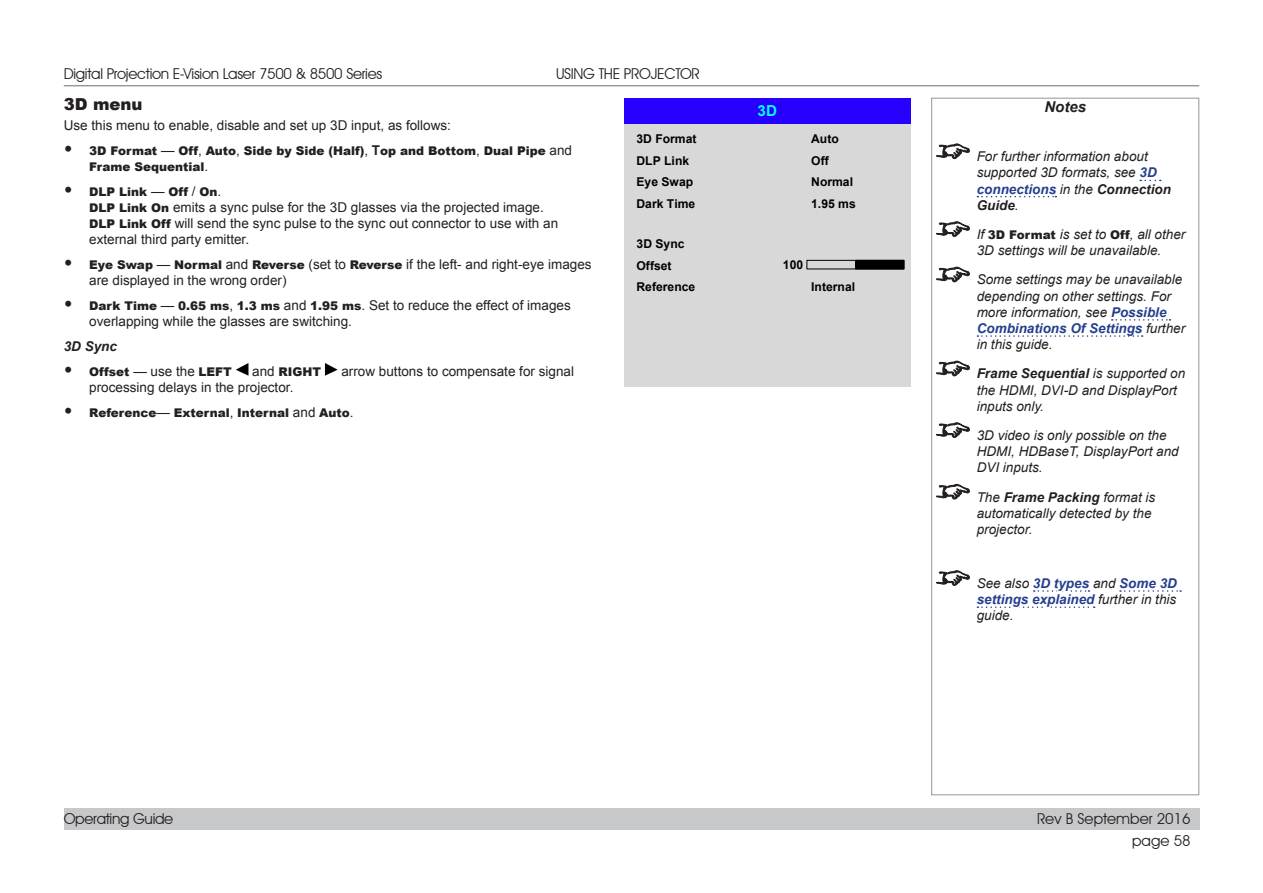
<style>
.page{position:relative;width:1263px;height:893px;background:#fff}
.page>*{position:absolute;margin:0;border:0;box-sizing:border-box;transform-origin:0 0}
.Heading_2{font:900 16.5px "Arial";color:#231f20}
.t1{font:700 15.15px "Arial";color:#0ff}
.t2{font:15px "Avant Garde IT Cby BT";letter-spacing:-.02em;color:#231f20}
.t3{font:15px "Avant Garde IT Cby BT";color:#231f20}
.t4{font:italic 700 15px "Arial";color:#231f20}
.Body{font:13.5px/16.2px "Arial";color:#231f20}
.t5{font:italic 13.5px/16.2px "Arial";color:#231f20}
.t6{font:italic 700 13.5px/16.2px "Arial";color:#253f8e;text-align:justify}
.Body-2{font:italic 700 13.5px "Arial";color:#231f20}
.t7{font:700 12.15px/21.5px "Arial";color:#000}
.t8{font:900 12px/16.2px "Arial";color:#231f20}
.s1{font-size:18px}
.s2{font-weight:400;font-size:13.5px}
.s3{font-weight:700;font-size:13.5px}
.s4{font-weight:900;font-size:12px}
.s5{font-weight:900;font-size:18px}
.s6{font-weight:700;color:#253f8e}
.s7{font-weight:700}
.s8{font-weight:900;font-style:normal;font-size:12px}
.s9{font-weight:400;color:#231f20}
</style>
<div class="page">
<div style="left:64px;top:808px;width:1135px;height:21px;background:#c7c8ca"></div>
<hr style="left:64px;top:85px;width:1135px;height:1px;background:#6c6d70">
<svg style="left:236px;top:363px;width:12px;height:13px"></svg>
<svg style="left:325px;top:363px;width:13px;height:13px"></svg>
<svg style="left:977px;top:196px;width:79px;height:1px"></svg>
<svg style="left:1112px;top:319px;width:58px;height:2px"></svg>
<svg style="left:936px;top:144px;width:34px;height:15px"></svg>
<svg style="left:936px;top:221px;width:34px;height:16px"></svg>
<svg style="left:936px;top:267px;width:34px;height:15px"></svg>
<svg style="left:936px;top:335px;width:208px;height:103px"></svg>
<svg style="left:936px;top:483px;width:34px;height:17px"></svg>
<svg style="left:936px;top:570px;width:245px;height:38px"></svg>
<div style="left:931px;top:98px;width:268px;height:697px;border:1px solid #939598"></div>
<div style="left:624px;top:98px;width:286px;height:289px;background:#d8d8d8"></div>
<div style="left:624px;top:98px;width:286px;height:26px;background:#2600ff"></div>
<div style="left:856px;top:260px;width:48px;height:9px;background:#000"></div>
<div style="left:855px;top:260px;width:49px;height:9px;border:1px solid #000"></div>
<div style="left:806px;top:260px;width:98px;height:9px;border:1px solid #000"></div>
<p class="t2" style="left:64px;top:65px;width:320px">Digital Projection E-Vision Laser 7500 &amp; 8500 Series</p>
<p class="t2" style="left:556px;top:65px;width:145px">USING THE PROJECTOR</p>
<p class="Heading_2" style="left:64px;top:92px;width:80px">3D menu</p>
<p class="Body" style="left:64px;top:118px;width:389px">Use this menu to enable, disable and set up 3D input, as follows:</p>
<p class="t8" style="left:89px;top:142px;width:484px;text-indent:-26px"><span class="s1">•</span> 3D Format <span class="s2">—</span> Off<span class="s2">,</span> Auto<span class="s2">,</span> Side by Side (Half)<span class="s2">,</span> <span class="s3">T</span>op and Bottom<span class="s2">,</span> Dual Pipe <span class="s2">and<br></span>Frame Sequential<span class="s2">.</span></p>
<p class="t8" style="left:64px;top:183px;width:159px"><span class="s1">•</span> DLP Link <span class="s2">—</span> Off <span class="s2">/</span> On<span class="s2">.</span></p>
<p class="Body" style="left:89px;top:199px;width:470px"><span class="s4">DLP Link On</span> emits a sync pulse for the 3D glasses via the projected image.<br><span class="s4">DLP Link Off</span> will send the sync pulse to the sync out connector to use with an external third party emitter.</p>
<p class="Body" style="left:89px;top:256px;width:504px;text-indent:-26px"><span class="s5">•</span> <span class="s4">Eye Swap</span> — <span class="s4">Normal</span> and <span class="s4">Reverse</span> (set to <span class="s4">Reverse</span> if the left- and right-eye images are displayed in the wrong order)</p>
<p class="Body" style="left:89px;top:297px;width:483px;text-indent:-26px"><span class="s5">•</span> <span class="s4">Dark Time</span> — <span class="s4">0.65 ms</span>, <span class="s4">1.3 ms</span> and <span class="s4">1.95 ms</span>. Set to reduce the effect of images overlapping while the glasses are switching.</p>
<p class="Body-2" style="left:64px;top:337px;width:55px">3D Sync</p>
<p class="t8" style="left:64px;top:363px;width:170px"><span class="s1">•</span> Offset <span class="s2">— use the</span> LEFT</p>
<p class="t8" style="left:252px;top:363px;width:70px"><span class="s2">and</span> RIGHT</p>
<p class="Body" style="left:341px;top:363px;width:234px">arrow buttons to compensate for signal</p>
<p class="Body" style="left:89px;top:379px;width:206px">processing delays in the projector.</p>
<p class="t8" style="left:64px;top:404px;width:291px"><span class="s1">•</span> Reference<span class="s2">—</span> External<span class="s2">,</span> Internal <span class="s2">and</span> Auto<span class="s2">.</span></p>
<p class="t7" style="left:636px;top:129px;width:62px">3D Format</p>
<p class="t7" style="left:636px;top:150px;width:58px">DLP Link<br>Eye Swap</p>
<p class="t7" style="left:636px;top:193px;width:60px">Dark Time</p>
<p class="t7" style="left:637px;top:234px;width:49px">3D Sync</p>
<p class="t7" style="left:636px;top:255px;width:37px">Offset</p>
<p class="t7" style="left:636px;top:277px;width:60px">Reference</p>
<p class="t1" style="left:757px;top:100px;width:21px">3D</p>
<p class="t7" style="left:811px;top:129px;width:29px">Auto</p>
<p class="t7" style="left:811px;top:150px;width:43px">Off<br>Normal</p>
<p class="t7" style="left:811px;top:193px;width:46px">1.95 ms</p>
<p class="t7" style="left:783px;top:255px;width:22px">100</p>
<p class="t7" style="left:811px;top:277px;width:45px">Internal</p>
<p class="t4" style="left:1044px;top:96px;width:43px">Notes</p>
<p class="t5" style="left:977px;top:149px;width:196px">For further information about supported 3D formats, see <span class="s6">3D connections</span> in the <span class="s7">Connection<br>Guide</span>.</p>
<p class="t5" style="left:977px;top:226px;width:210px">If <span class="s8">3D Format</span> is set to <span class="s8">Off</span>, all other<br>3D settings will be unavailable.</p>
<p class="t5" style="left:977px;top:272px;width:210px">Some settings may be unavailable depending on other settings. For more information, see <span class="s6">Possible<br>Combinations Of Settings</span> further in this guide.</p>
<p class="t5" style="left:977px;top:366px;width:210px"><span class="s7">Frame Sequential</span> is supported on the HDMI, DVI-D and DisplayPort inputs only.</p>
<p class="t5" style="left:977px;top:427px;width:204px">3D video is only possible on the<br>HDMI, HDBaseT, DisplayPort and<br>DVI inputs.</p>
<p class="t5" style="left:977px;top:489px;width:180px">The <span class="s7">Frame Packing</span> format is automatically detected by the projector.</p>
<p class="t6" style="left:977px;top:576px;width:202px"><span class="s9">See also</span> 3D types <span class="s9">and</span> Some 3D settings explained <span class="s9">further in this guide.</span></p>
<p class="t2" style="left:64px;top:810px;width:111px">Operating Guide</p>
<p class="t3" style="left:1037px;top:810px;width:155px">Rev B September 2016</p>
<p class="t2" style="left:1132px;top:831px;width:60px">page 58</p>
</div>
